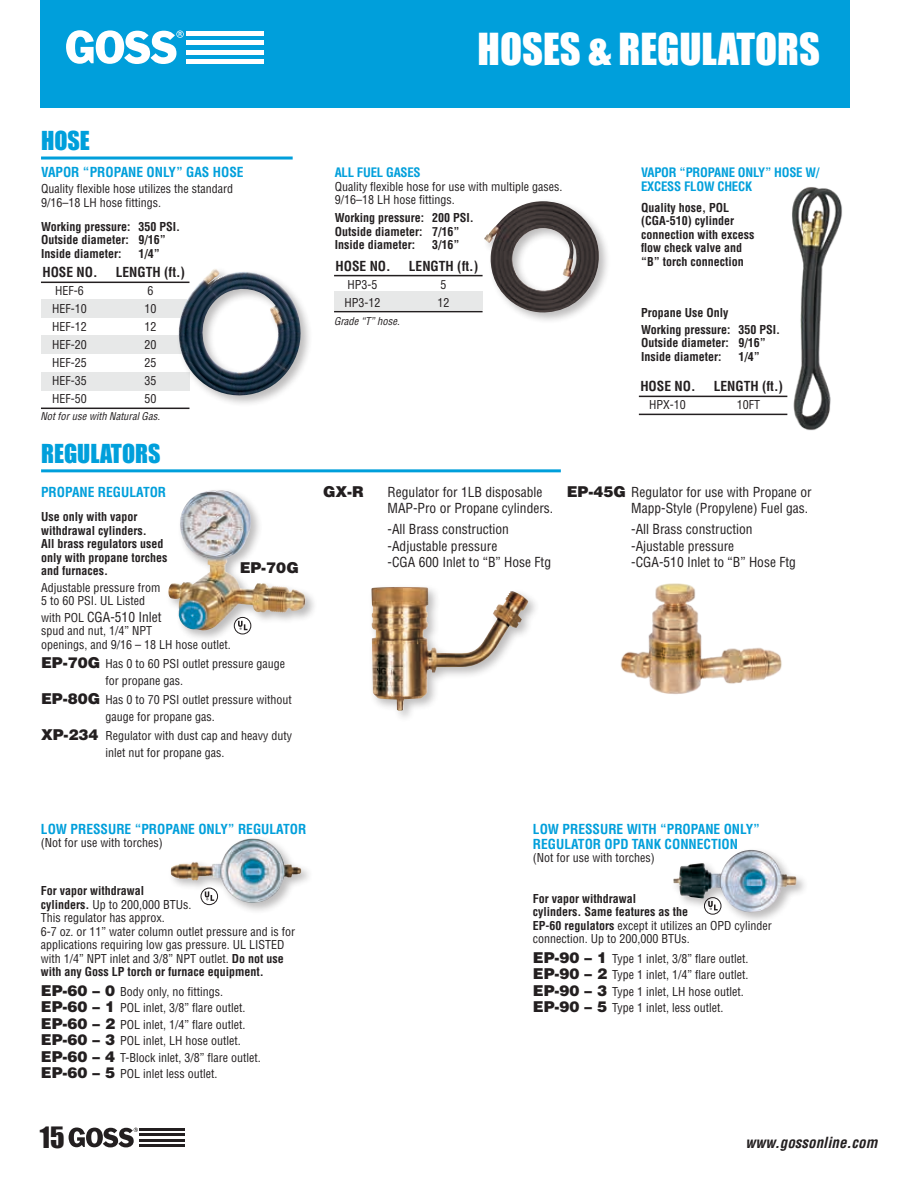
<style>
.page{position:relative;width:918px;height:1188px;background:#fff}
.page>*{position:absolute;margin:0;border:0;box-sizing:border-box;transform-origin:0 0}
.t1{font:40.5px "Impact";color:#fff}
.t2{font:27px "Impact";color:#231f20}
.t3{font:24px "Impact";color:#009fdb}
.t4{font:italic 700 condensed 15px "Helvetica";color:#231f20}
.t5{font:900 15px "Helvetica";color:#231f20}
.t6{font:condensed 13.5px/16.5px "Helvetica";color:#231f20}
.t7{font:700 condensed 13.5px/15px "Helvetica";color:#009fdb}
.t8{font:700 condensed 13.5px "Helvetica";color:#231f20}
.t9{font:700 condensed 12.75px/13.5px "Helvetica";letter-spacing:-.015em;color:#009fdb}
.t10{font:condensed 12px/16.5px "Helvetica";color:#231f20}
.t11{font:700 condensed 12px/13.5px "Helvetica";color:#231f20}
.t12{font:italic condensed 10.5px "Helvetica";color:#231f20}
.s1{font-size:12px}
.s2{font-weight:900;font-stretch:normal;font-size:15px}
.s3{font-weight:700}
.s4{font-weight:400}
</style>
<div class="page">
<div style="left:40px;top:0;width:810px;height:108px;background:#009fdb"></div>
<div style="left:186px;top:31px;width:77px;height:5px;background:#fff"></div>
<hr style="left:186px;top:41px;width:77px;height:4px;background:#fff">
<hr style="left:186px;top:50px;width:77px;height:4px;background:#fff">
<div style="left:186px;top:59px;width:77px;height:5px;background:#fff"></div>
<svg style="left:66px;top:30px;width:118px;height:34px"></svg>
<hr style="left:139px;top:1128px;width:46px;height:3px;background:#231f20">
<hr style="left:139px;top:1134px;width:46px;height:2px;background:#231f20">
<hr style="left:139px;top:1139px;width:46px;height:3px;background:#231f20">
<hr style="left:139px;top:1144px;width:46px;height:3px;background:#231f20">
<svg style="left:69px;top:1128px;width:69px;height:19px"></svg>
<hr style="left:41px;top:157px;width:252px;height:3px;background:#009fdb">
<hr style="left:41px;top:469px;width:520px;height:3px;background:#009fdb">
<div style="left:41px;top:300px;width:148px;height:18px;background:#e7e8e8"></div>
<div style="left:41px;top:336px;width:148px;height:18px;background:#e7e8e8"></div>
<div style="left:41px;top:372px;width:148px;height:18px;background:#e7e8e8"></div>
<div style="left:334px;top:292px;width:149px;height:18px;background:#e7e8e8"></div>
<hr style="left:41px;top:282px;width:148px;height:1px;background:#231f20">
<hr style="left:41px;top:408px;width:148px;height:1px;background:#231f20">
<img style="left:170px;top:269px;width:139px;height:134px">
<img style="left:371px;top:587px;width:158px;height:124px">
<div style="left:166px;top:488px;width:151px;height:155px;background:#231f20;opacity:.3"></div>
<img style="left:168px;top:490px;width:138px;height:141px">
<svg style="left:238px;top:621px;width:10px;height:9px"></svg>
<div style="left:234px;top:617px;width:17px;height:17px;border:1px solid #231f20;border-radius:50%"></div>
<div style="left:168px;top:836px;width:145px;height:79px;background:#231f20;opacity:.3"></div>
<img style="left:171px;top:846px;width:124px;height:57px">
<svg style="left:205px;top:891px;width:9px;height:10px"></svg>
<div style="left:201px;top:888px;width:17px;height:17px;border:1px solid #231f20;border-radius:50%"></div>
<div style="left:671px;top:847px;width:138px;height:77px;background:#231f20;opacity:.3"></div>
<img style="left:673px;top:850px;width:123px;height:67px">
<hr style="left:334px;top:275px;width:149px;height:1px;background:#231f20">
<hr style="left:334px;top:311px;width:149px;height:1px;background:#231f20">
<hr style="left:639px;top:396px;width:148px;height:1px;background:#231f20">
<hr style="left:639px;top:414px;width:148px;height:1px;background:#231f20">
<div style="left:482px;top:199px;width:129px;height:126px;background:#231f20;opacity:.3"></div>
<img style="left:484px;top:201px;width:117px;height:119px">
<img style="left:782px;top:187px;width:60px;height:244px">
<img style="left:620px;top:583px;width:162px;height:111px">
<h1 class="t1" style="left:478px;top:17px;width:344px">HOSES &amp; REGULATORS</h1>
<h3 class="t3" style="left:41px;top:122px;width:50px">HOSE</h3>
<p class="t7" style="left:41px;top:164px;width:204px">VAPOR “PROPANE ONLY” GAS HOSE</p>
<p class="t10" style="left:41px;top:182px;width:194px;line-height:13.5px">Quality flexible hose utilizes the standard<br>9/16–18 LH hose fittings.</p>
<p class="t11" style="left:41px;top:220px;width:141px">Working pressure: 350 PSI.<br>Outside diameter: 9/16”<br>Inside diameter:</p>
<p class="t11" style="left:139px;top:247px;width:23px">1/4”</p>
<p class="t8" style="left:42px;top:264px;width:57px">HOSE NO.</p>
<p class="t8" style="left:116px;top:264px;width:71px">LENGTH (ft.)</p>
<p class="t10" style="left:55px;top:282px;width:30px">HEF-6</p>
<p class="t10" style="left:147px;top:282px;width:7px">6</p>
<p class="t10" style="left:52px;top:300px;width:36px">HEF-10</p>
<p class="t10" style="left:144px;top:300px;width:13px">10</p>
<p class="t10" style="left:52px;top:318px;width:36px">HEF-12</p>
<p class="t10" style="left:144px;top:318px;width:13px">12</p>
<p class="t10" style="left:52px;top:336px;width:36px">HEF-20</p>
<p class="t10" style="left:144px;top:336px;width:13px">20</p>
<p class="t10" style="left:52px;top:354px;width:36px">HEF-25</p>
<p class="t10" style="left:144px;top:354px;width:13px">25</p>
<p class="t10" style="left:52px;top:372px;width:36px">HEF-35</p>
<p class="t10" style="left:144px;top:372px;width:13px">35</p>
<p class="t10" style="left:52px;top:390px;width:36px">HEF-50</p>
<p class="t10" style="left:144px;top:390px;width:13px">50</p>
<p class="t12" style="left:40px;top:409px;width:121px">Not for use with Natural Gas.</p>
<h3 class="t3" style="left:41px;top:435px;width:121px">REGULATORS</h3>
<p class="t7" style="left:41px;top:485px;width:127px">PROPANE REGULATOR</p>
<p class="t11" style="left:41px;top:510px;width:128px">Use only with vapor withdrawal cylinders.<br>All brass regulators used only with propane torches and furnaces.</p>
<p class="t10" style="left:41px;top:580px;width:121px;line-height:13.5px">Adjustable pressure from<br>5 to 60 PSI. UL Listed</p>
<p class="t6" style="left:41px;top:608px;width:122px"><span class="s1">with POL</span> CGA-510 Inlet</p>
<p class="t10" style="left:41px;top:624px;width:191px;line-height:13.5px">spud and nut, 1/4” NPT<br>openings, and 9/16 – 18 LH hose outlet.</p>
<p class="t10" style="left:106px;top:655px;width:181px;text-indent:-65px"><span class="s2">EP-70G</span> Has 0 to 60 PSI outlet pressure gauge for propane gas.</p>
<p class="t10" style="left:106px;top:691px;width:188px;text-indent:-65px"><span class="s2">EP-80G</span> Has 0 to 70 PSI outlet pressure without gauge for propane gas.</p>
<p class="t10" style="left:41px;top:727px;width:253px;text-align:center"><span class="s2">XP-234</span> Regulator with dust cap and heavy duty inlet nut for propane gas.</p>
<p class="t5" style="left:240px;top:558px;width:61px">EP-70G</p>
<p class="t9" style="left:335px;top:166px;width:88px">ALL FUEL GASES</p>
<p class="t10" style="left:335px;top:179px;width:229px;line-height:13.5px">Quality flexible hose for use with multiple gases.<br>9/16–18 LH hose fittings.</p>
<p class="t11" style="left:335px;top:211px;width:141px">Working pressure: 200 PSI.<br>Outside diameter: 7/16”<br>Inside diameter:</p>
<p class="t11" style="left:432px;top:238px;width:29px">3/16”</p>
<p class="t8" style="left:336px;top:257px;width:57px">HOSE NO.</p>
<p class="t8" style="left:409px;top:257px;width:71px">LENGTH (ft.)</p>
<p class="t10" style="left:348px;top:276px;width:31px">HP3-5</p>
<p class="t10" style="left:441px;top:276px;width:7px">5</p>
<p class="t10" style="left:345px;top:294px;width:37px">HP3-12</p>
<p class="t10" style="left:438px;top:294px;width:13px">12</p>
<p class="t12" style="left:334px;top:314px;width:67px">Grade “T” hose.</p>
<p class="t9" style="left:641px;top:166px;width:180px">VAPOR “PROPANE ONLY” HOSE W/<br>EXCESS FLOW CHECK</p>
<p class="t11" style="left:641px;top:200px;width:115px">Quality hose, POL (CGA-510) cylinder connection with excess flow check valve and “B” torch connection</p>
<p class="t11" style="left:641px;top:304px;width:141px;line-height:16.5px">Propane Use Only<br>Working pressure: 350 PSI.</p>
<p class="t11" style="left:641px;top:336px;width:126px">Outside diameter: 9/16”<br>Inside diameter:</p>
<p class="t11" style="left:739px;top:349px;width:23px">1/4”</p>
<p class="t8" style="left:640px;top:378px;width:57px">HOSE NO.</p>
<p class="t8" style="left:714px;top:378px;width:71px">LENGTH (ft.)</p>
<p class="t10" style="left:649px;top:396px;width:38px">HPX-10</p>
<p class="t10" style="left:737px;top:396px;width:25px">10FT</p>
<p class="t5" style="left:323px;top:481px;width:42px">GX-R</p>
<p class="t6" style="left:388px;top:483px;width:167px">Regulator for 1LB disposable<br>MAP-Pro or Propane cylinders.</p>
<p class="t6" style="left:388px;top:521px;width:165px">-All Brass construction -Adjustable pressure<br>-CGA 600 Inlet to “B” Hose Ftg</p>
<p class="t6" style="left:567px;top:483px;width:246px;text-align:right"><span class="s2">EP-45G</span> Regulator for use with Propane or<br>Mapp-Style (Propylene) Fuel gas.</p>
<p class="t6" style="left:631px;top:521px;width:166px">-All Brass construction -Ajustable pressure<br>-CGA-510 Inlet to “B” Hose Ftg</p>
<p class="t7" style="left:41px;top:821px;width:267px">LOW PRESSURE “PROPANE ONLY” REGULATOR</p>
<p class="t10" style="left:41px;top:835px;width:123px">(Not for use with torches)</p>
<p class="t10" style="left:41px;top:884px;width:256px;line-height:13.5px"><span class="s3">For vapor withdrawal<br>cylinders.</span> Up to 200,000 BTUs.<br>This regulator has approx.<br>6-7 oz. or 11” water column outlet pressure and is for applications requiring low gas pressure. UL LISTED with 1/4” NPT inlet and 3/8” NPT outlet. <span class="s3">Do not use with any Goss LP torch or furnace equipment.</span></p>
<p class="t10" style="left:41px;top:983px;width:221px"><span class="s2">EP-60 – 0</span> Body only, no fittings.<br><span class="s2">EP-60 – 1</span> POL inlet, 3/8” flare outlet.<br><span class="s2">EP-60 – 2</span> POL inlet, 1/4” flare outlet.<br><span class="s2">EP-60 – 3</span> POL inlet, LH hose outlet.<br><span class="s2">EP-60 – 4</span> T-Block inlet, 3/8” flare outlet.<br><span class="s2">EP-60 – 5</span> POL inlet less outlet.</p>
<p class="t7" style="left:533px;top:821px;width:229px">LOW PRESSURE WITH “PROPANE ONLY”<br>REGULATOR OPD TANK CONNECTION</p>
<p class="t10" style="left:533px;top:850px;width:123px">(Not for use with torches)</p>
<p class="t11" style="left:533px;top:892px;width:240px">For vapor withdrawal<br>cylinders. Same features as the<br>EP-60 regulators <span class="s4">except it utilizes an OPD cylinder connection. Up to 200,000 BTUs.</span></p>
<p class="t10" style="left:533px;top:950px;width:217px"><span class="s2">EP-90 – 1</span> Type 1 inlet, 3/8” flare outlet.<br><span class="s2">EP-90 – 2</span> Type 1 inlet, 1/4” flare outlet.<br><span class="s2">EP-90 – 3</span> Type 1 inlet, LH hose outlet.<br><span class="s2">EP-90 – 5</span> Type 1 inlet, less outlet.</p>
<h2 class="t2" style="left:40px;top:1116px;width:26px">15</h2>
<p class="t4" style="left:745px;top:1133px;width:133px">www.gossonline.com</p>
</div>
